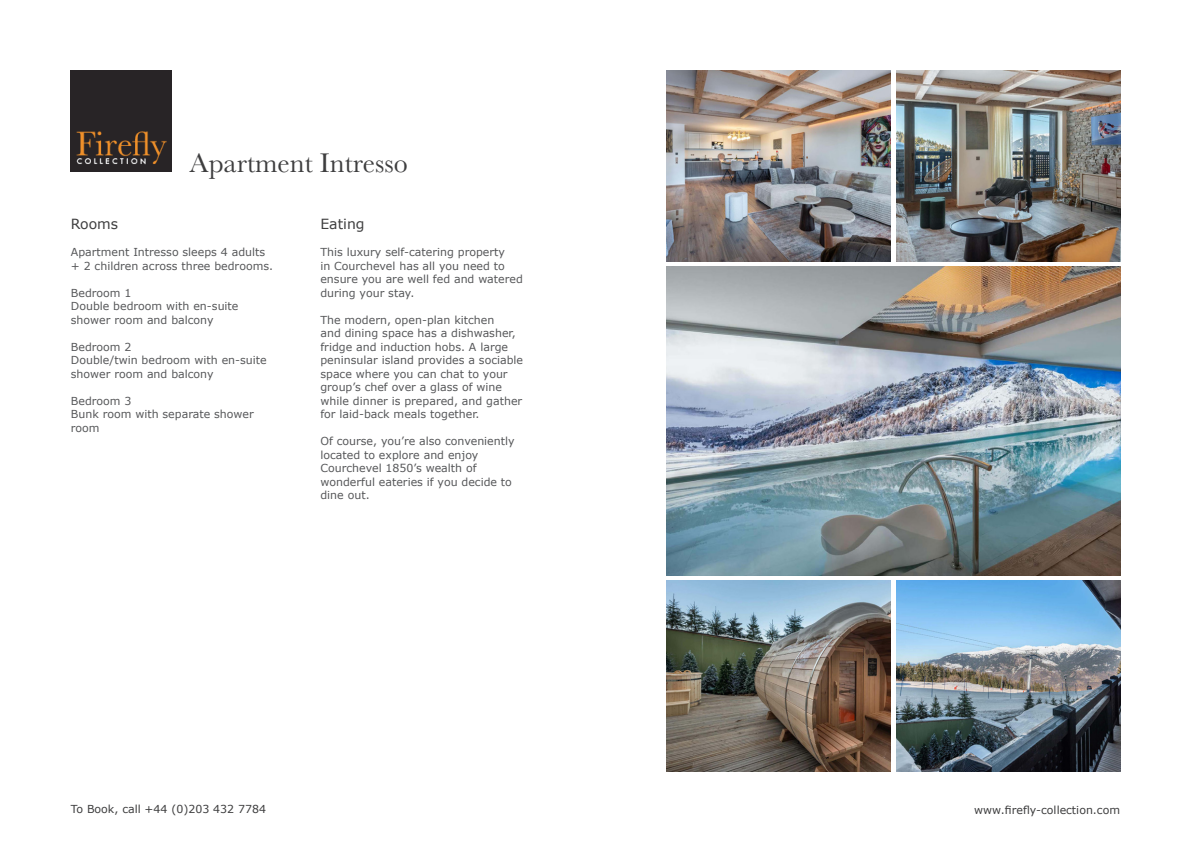
<style>
.page{position:relative;width:1191px;height:842px;background:#fff}
.page>*{position:absolute;margin:0;border:0;box-sizing:border-box;transform-origin:0 0}
.t1{font:28px "Baskerville";color:#3e3e3f}
.t2{font:14px "Verdana";color:#3e3e3f}
.t3{font:11px/13.5px "Verdana";color:#57585a}
.t4{font:11px "Verdana";color:#3e3e3f}
</style>
<div class="page">
<img style="left:71px;top:71px;width:101px;height:101px">
<img style="left:666px;top:71px;width:224px;height:190px">
<img style="left:896px;top:71px;width:224px;height:190px">
<img style="left:666px;top:267px;width:454px;height:308px">
<img style="left:896px;top:581px;width:224px;height:190px">
<img style="left:666px;top:581px;width:224px;height:190px">
<p class="t1" style="left:190px;top:145px;width:220px">Apartment Intresso</p>
<p class="t2" style="left:71px;top:215px;width:49px">Rooms</p>
<p class="t3" style="left:71px;top:245px;width:204px">Apartment Intresso sleeps 4 adults + 2 children across three bedrooms.</p>
<p class="t3" style="left:71px;top:286px;width:62px">Bedroom 1</p>
<p class="t3" style="left:71px;top:299px;width:169px">Double bedroom with en-suite shower room and balcony</p>
<p class="t3" style="left:71px;top:340px;width:62px">Bedroom 2</p>
<p class="t3" style="left:71px;top:353px;width:197px">Double/twin bedroom with en-suite shower room and balcony</p>
<p class="t3" style="left:71px;top:394px;width:62px">Bedroom 3</p>
<p class="t3" style="left:71px;top:407px;width:184px">Bunk room with separate shower room</p>
<p class="t2" style="left:320px;top:215px;width:46px">Eating</p>
<p class="t3" style="left:320px;top:245px;width:204px">This luxury self-catering property<br>in Courchevel has all you need to ensure you are well fed and watered during your stay.</p>
<p class="t3" style="left:320px;top:313px;width:204px">The modern, open-plan kitchen<br>and dining space has a dishwasher, fridge and induction hobs. A large peninsular island provides a sociable space where you can chat to your group’s chef over a glass of wine while dinner is prepared, and gather for laid-back meals together.</p>
<p class="t3" style="left:320px;top:434px;width:196px">Of course, you’re also conveniently located to explore and enjoy<br>Courchevel 1850’s wealth of wonderful eateries if you decide to dine out.</p>
<p class="t4" style="left:71px;top:802px;width:197px">To Book, call +44 (0)203 432 7784</p>
<p class="t4" style="left:974px;top:803px;width:147px">www.firefly-collection.com</p>
</div>
